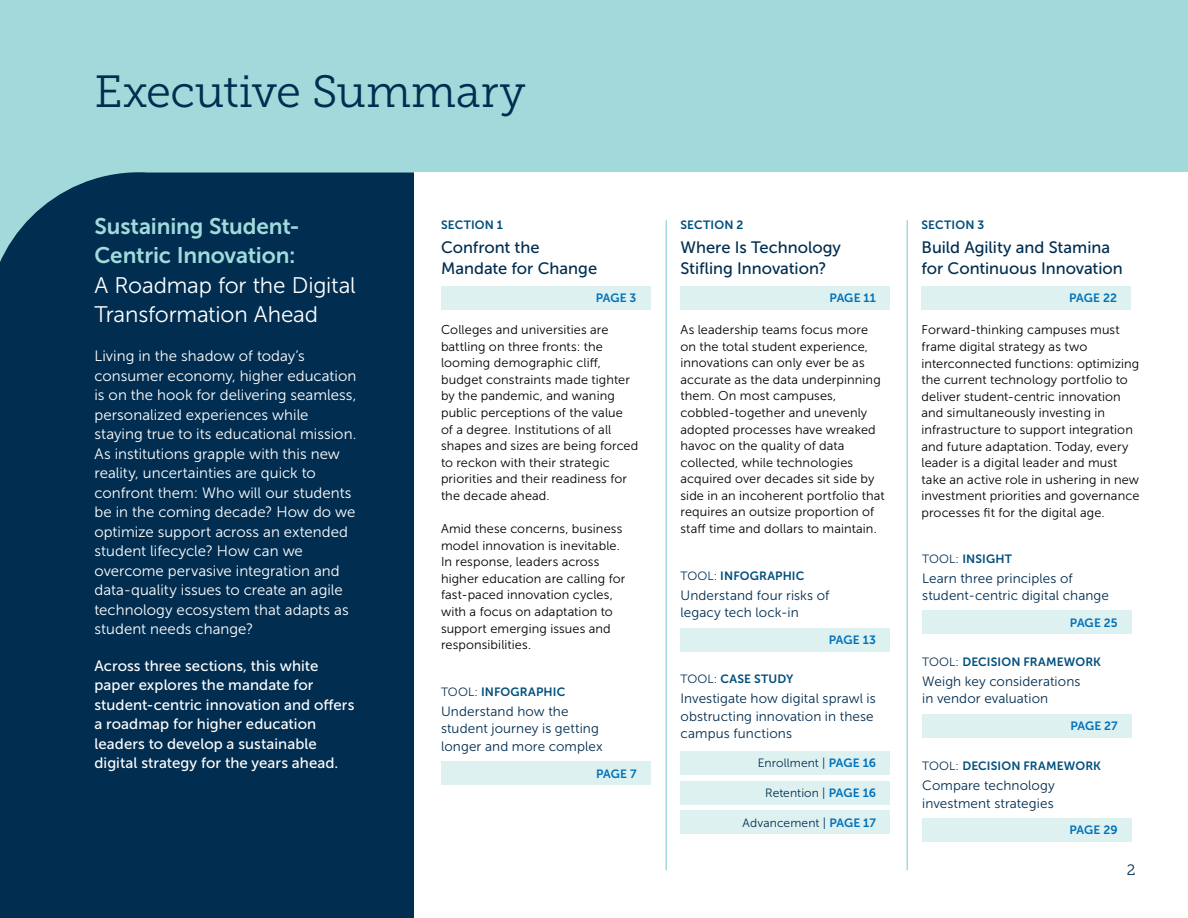
<style>
.page{position:relative;width:1188px;height:918px;background:#a2dadb}
.page>*{position:absolute;margin:0;border:0;box-sizing:border-box;transform-origin:0 0}
.t1{font:45px "Museo Slab 300";color:#002d50}
.t2{font:22.5px/29.2px "Museo Sans 300";letter-spacing:-.005em;color:#fff}
.t3{font:22.5px/29.2px "Museo Sans 700";letter-spacing:-.005em;color:#a2dadb}
.t4{font:16.5px/21.5px "Museo Sans 500";color:#002d50}
.t5{font:15px/19.5px "Museo Sans 300";letter-spacing:.005em;color:#fff}
.t6{font:15px/19.5px "Museo Sans 500";letter-spacing:.005em;color:#fff}
.t7{font:15px "Museo Slab 300";color:#002d50}
.t8{font:13.5px/17.5px "Museo Sans 300";letter-spacing:.005em;color:#002d50}
.t9{font:12.75px/16.5px "Museo Sans 300";letter-spacing:.01em;color:#000}
.t10{font:12px "Museo Sans 700";letter-spacing:.01em;color:#004f7d}
.t11{font:12px "Museo Sans 300";letter-spacing:.01em;color:#002d50}
.t12{font:12px "Museo Sans 700";letter-spacing:-.005em;color:#0071ba}
.s1{font-family:"Museo Sans 300";color:#002d50}
.s2{font-family:"Museo Sans 700";color:#0071ba}
</style>
<div class="page">
<div style="left:0;top:172px;width:415px;height:746px;background:#002d50"></div>
<div style="left:415px;top:172px;width:773px;height:746px;background:#fff"></div>
<hr style="left:666px;top:220px;width:1px;height:650px;background:#a2dadb">
<hr style="left:907px;top:220px;width:1px;height:650px;background:#a2dadb">
<div style="left:441px;top:762px;width:209px;height:23px;background:#ddf1f0"></div>
<div style="left:681px;top:628px;width:209px;height:23px;background:#ddf1f0"></div>
<div style="left:922px;top:610px;width:210px;height:24px;background:#ddf1f0"></div>
<div style="left:922px;top:714px;width:210px;height:24px;background:#ddf1f0"></div>
<div style="left:922px;top:818px;width:210px;height:24px;background:#ddf1f0"></div>
<div style="left:681px;top:751px;width:209px;height:24px;background:#ddf1f0"></div>
<div style="left:681px;top:781px;width:209px;height:23px;background:#ddf1f0"></div>
<div style="left:681px;top:810px;width:209px;height:24px;background:#ddf1f0"></div>
<div style="left:681px;top:286px;width:209px;height:24px;background:#ddf1f0"></div>
<div style="left:921px;top:286px;width:210px;height:24px;background:#ddf1f0"></div>
<div style="left:441px;top:286px;width:209px;height:24px;background:#ddf1f0"></div>
<h1 class="t1" style="left:94px;top:67px;width:433px">Executive Summary</h1>
<h2 class="t3" style="left:94px;top:212px;width:207px">Sustaining Student-<br>Centric Innovation:</h2>
<h2 class="t2" style="left:94px;top:270px;width:263px">A Roadmap for the Digital<br>Transformation Ahead</h2>
<p class="t5" style="left:94px;top:346px;width:263px">Living in the shadow of today’s consumer economy, higher education is on the hook for delivering seamless, personalized experiences while staying true to its educational mission.<br>As institutions grapple with this new reality, uncertainties are quick to confront them: Who will our students be in the coming decade? How do we optimize support across an extended student lifecycle? How can we overcome pervasive integration and data-quality issues to create an agile technology ecosystem that adapts as student needs change?</p>
<p class="t6" style="left:94px;top:656px;width:261px">Across three sections, this white paper explores the mandate for student-centric innovation and offers a roadmap for higher education leaders to develop a sustainable digital strategy for the years ahead.</p>
<p class="t10" style="left:441px;top:218px;width:64px">SECTION 1</p>
<p class="t10" style="left:680px;top:218px;width:64px">SECTION 2</p>
<p class="t4" style="left:441px;top:237px;width:158px">Confront the<br>Mandate for Change</p>
<p class="t4" style="left:680px;top:237px;width:162px">Where Is Technology<br>Stifling Innovation?</p>
<p class="t10" style="left:921px;top:218px;width:64px">SECTION 3</p>
<p class="t4" style="left:921px;top:237px;width:203px">Build Agility and Stamina for Continuous Innovation</p>
<p class="t12" style="left:596px;top:292px;width:42px">PAGE 3</p>
<p class="t12" style="left:830px;top:292px;width:48px">PAGE 11</p>
<p class="t12" style="left:1069px;top:292px;width:49px">PAGE 22</p>
<p class="t9" style="left:441px;top:322px;width:199px">Colleges and universities are battling on three fronts: the looming demographic cliff, budget constraints made tighter by the pandemic, and waning public perceptions of the value<br>of a degree. Institutions of all shapes and sizes are being forced to reckon with their strategic priorities and their readiness for the decade ahead.</p>
<p class="t9" style="left:441px;top:521px;width:186px">Amid these concerns, business model innovation is inevitable.<br>In response, leaders across higher education are calling for fast-paced innovation cycles, with a focus on adaptation to support emerging issues and responsibilities.</p>
<p class="t10" style="left:441px;top:685px;width:126px"><span class="s1">TOOL:</span> INFOGRAPHIC</p>
<p class="t8" style="left:441px;top:702px;width:163px">Understand how the student journey is getting longer and more complex</p>
<p class="t12" style="left:596px;top:767px;width:42px">PAGE 7</p>
<p class="t9" style="left:680px;top:321px;width:206px">As leadership teams focus more on the total student experience, innovations can only ever be as accurate as the data underpinning them. On most campuses, cobbled-together and unevenly adopted processes have wreaked havoc on the quality of data collected, while technologies acquired over decades sit side by side in an incoherent portfolio that requires an outsize proportion of staff time and dollars to maintain.</p>
<p class="t9" style="left:921px;top:322px;width:219px">Forward-thinking campuses must frame digital strategy as two interconnected functions: optimizing the current technology portfolio to deliver student-centric innovation and simultaneously investing in infrastructure to support integration and future adaptation. Today, every leader is a digital leader and must take an active role in ushering in new investment priorities and governance processes fit for the digital age.</p>
<p class="t10" style="left:680px;top:569px;width:125px"><span class="s1">TOOL:</span> INFOGRAPHIC</p>
<p class="t8" style="left:681px;top:586px;width:151px">Understand four risks of legacy tech lock-in</p>
<p class="t10" style="left:680px;top:673px;width:114px"><span class="s1">TOOL:</span> CASE STUDY</p>
<p class="t12" style="left:829px;top:633px;width:49px">PAGE 13</p>
<p class="t8" style="left:681px;top:690px;width:197px">Investigate how digital sprawl is obstructing innovation in these campus functions</p>
<p class="t11" style="left:758px;top:757px;width:120px">Enrollment | <span class="s2">PAGE 16</span></p>
<p class="t11" style="left:765px;top:786px;width:112px">Retention | <span class="s2">PAGE 16</span></p>
<p class="t11" style="left:743px;top:816px;width:135px">Advancement | <span class="s2">PAGE 17</span></p>
<p class="t10" style="left:922px;top:552px;width:91px"><span class="s1">TOOL:</span> INSIGHT</p>
<p class="t8" style="left:922px;top:569px;width:188px">Learn three principles of student-centric digital change</p>
<p class="t12" style="left:1070px;top:616px;width:49px">PAGE 25</p>
<p class="t10" style="left:922px;top:655px;width:180px"><span class="s1">TOOL:</span> DECISION FRAMEWORK</p>
<p class="t8" style="left:922px;top:673px;width:160px">Weigh key considerations in vendor evaluation</p>
<p class="t12" style="left:1070px;top:719px;width:49px">PAGE 27</p>
<p class="t10" style="left:922px;top:759px;width:180px"><span class="s1">TOOL:</span> DECISION FRAMEWORK</p>
<p class="t8" style="left:922px;top:777px;width:134px">Compare technology investment strategies</p>
<p class="t12" style="left:1070px;top:823px;width:50px">PAGE 29</p>
<p class="t7" style="left:1127px;top:862px;width:10px">2</p>
</div>
